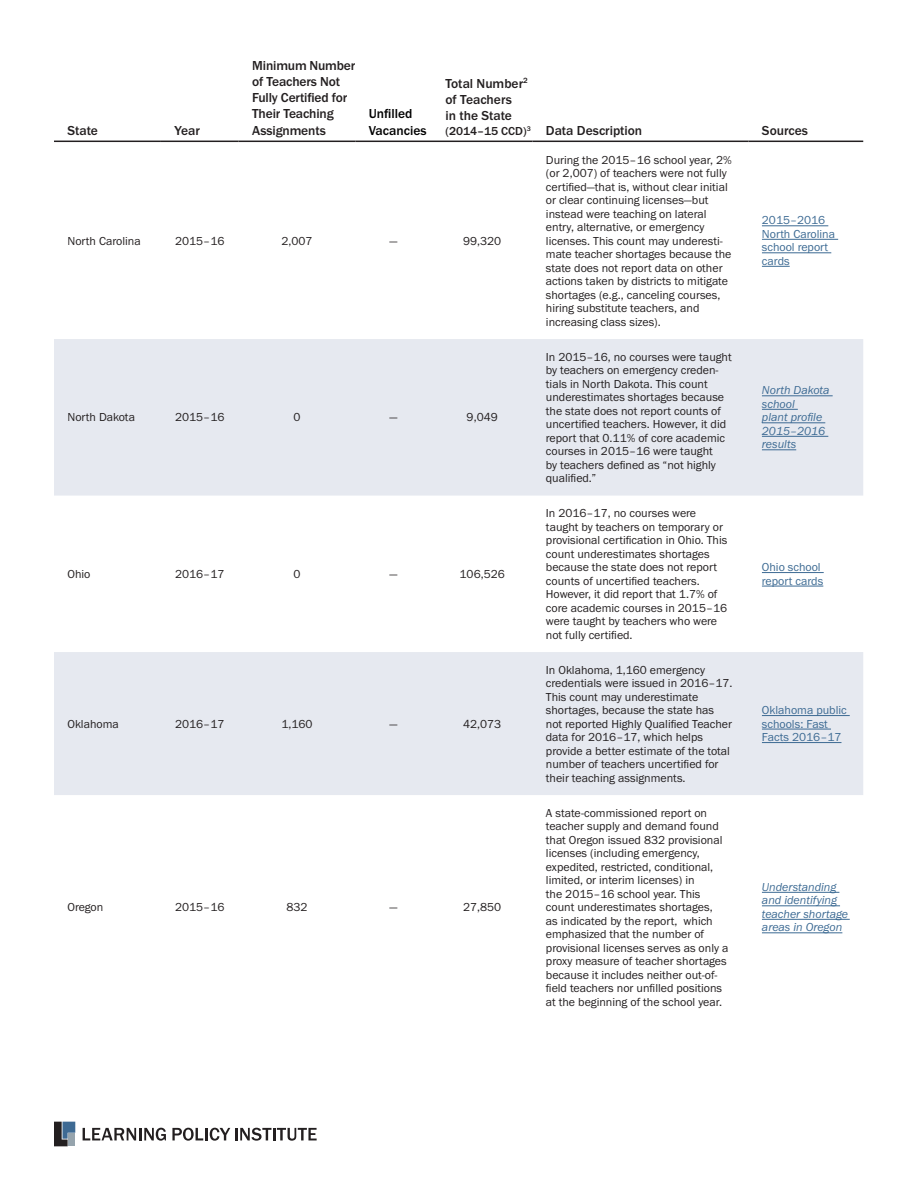
<style>
.page{position:relative;width:918px;height:1188px;background:#fff}
.page>*{position:absolute;margin:0;border:0;box-sizing:border-box;transform-origin:0 0}
.Table__Description{font:500 13.5px/16.2px "Franklin Gothic URW";letter-spacing:-.01em;color:#231f20}
.Table__Description-2{font:500 13.5px/16.2px "Franklin Gothic URW";color:#000}
.Table__Data_9_PT{font:12px/13.5px "Franklin Gothic URW Boo";color:#231f20}
.Table__Data_9_PT-2{font:12px/13.5px "Franklin Gothic URW Boo Ita";color:#3c6a93}
.Table__Data_9_PT-3{font:12px/13.5px "Franklin Gothic URW Boo";color:#3c6a93}
.Table__Description-3{font:500 12px "Franklin Gothic URW";color:#231f20}
</style>
<div class="page">
<svg style="left:83px;top:1128px;width:83px;height:13px"></svg>
<svg style="left:172px;top:1128px;width:145px;height:13px"></svg>
<svg style="left:54px;top:1122px;width:21px;height:24px"></svg>
<svg style="left:54px;top:339px;width:809px;height:456px;fill:#e6e9f0"></svg>
<hr style="left:54px;top:141px;width:107px;height:1px;background:#231f20">
<hr style="left:161px;top:141px;width:78px;height:1px;background:#231f20">
<hr style="left:239px;top:141px;width:116px;height:1px;background:#231f20">
<hr style="left:355px;top:141px;width:77px;height:1px;background:#231f20">
<hr style="left:432px;top:141px;width:100px;height:1px;background:#231f20">
<hr style="left:532px;top:141px;width:216px;height:1px;background:#231f20">
<hr style="left:748px;top:141px;width:115px;height:1px;background:#231f20">
<hr style="left:762px;top:225px;width:66px;height:1px;background:#3c6a93">
<hr style="left:762px;top:239px;width:76px;height:1px;background:#3c6a93">
<hr style="left:762px;top:252px;width:69px;height:1px;background:#3c6a93">
<svg style="left:762px;top:266px;width:28px;height:1px"></svg>
<hr style="left:762px;top:395px;width:71px;height:1px;background:#3c6a93">
<hr style="left:762px;top:409px;width:36px;height:1px;background:#3c6a93">
<hr style="left:762px;top:422px;width:63px;height:1px;background:#3c6a93">
<hr style="left:762px;top:436px;width:66px;height:1px;background:#3c6a93">
<hr style="left:762px;top:449px;width:34px;height:1px;background:#3c6a93">
<hr style="left:762px;top:572px;width:62px;height:1px;background:#3c6a93">
<hr style="left:762px;top:586px;width:61px;height:1px;background:#3c6a93">
<hr style="left:762px;top:715px;width:88px;height:1px;background:#3c6a93">
<hr style="left:762px;top:729px;width:69px;height:1px;background:#3c6a93">
<hr style="left:762px;top:742px;width:79px;height:1px;background:#3c6a93">
<hr style="left:762px;top:892px;width:77px;height:1px;background:#3c6a93">
<hr style="left:762px;top:905px;width:78px;height:1px;background:#3c6a93">
<hr style="left:762px;top:919px;width:88px;height:1px;background:#3c6a93">
<hr style="left:762px;top:932px;width:80px;height:1px;background:#3c6a93">
<p class="Table__Description" style="left:68px;top:122px;width:32px">State</p>
<p class="Table__Description" style="left:174px;top:122px;width:27px">Year</p>
<p class="Table__Description" style="left:252px;top:57px;width:105px">Minimum Number of Teachers Not<br>Fully Certified for<br>Their Teaching<br>Assignments</p>
<p class="Table__Description-2" style="left:369px;top:106px;width:59px">Unfilled<br>Vacancies</p>
<p class="Table__Description" style="left:446px;top:75px;width:84px">Total Number<sup>2 </sup>of Teachers<br>in the State</p>
<p class="Table__Description-3" style="left:446px;top:123px;width:87px">(2014–15 CCD)<sup>3</sup></p>
<p class="Table__Description" style="left:546px;top:122px;width:98px">Data Description</p>
<p class="Table__Description" style="left:762px;top:122px;width:48px">Sources</p>
<p class="Table__Data_9_PT" style="left:68px;top:234px;width:75px">North Carolina</p>
<p class="Table__Data_9_PT" style="left:175px;top:234px;width:51px">2015–16</p>
<p class="Table__Data_9_PT" style="left:281px;top:234px;width:33px">2,007</p>
<p class="Table__Data_9_PT" style="left:390px;top:234px;width:10px">—</p>
<p class="Table__Data_9_PT" style="left:463px;top:234px;width:40px">99,320</p>
<p class="Table__Data_9_PT" style="left:68px;top:410px;width:69px">North Dakota</p>
<p class="Table__Data_9_PT" style="left:175px;top:410px;width:51px">2015–16</p>
<p class="Table__Data_9_PT" style="left:293px;top:410px;width:9px">0</p>
<p class="Table__Data_9_PT" style="left:390px;top:410px;width:10px">—</p>
<p class="Table__Data_9_PT" style="left:467px;top:410px;width:33px">9,049</p>
<p class="Table__Data_9_PT" style="left:68px;top:567px;width:25px">Ohio</p>
<p class="Table__Data_9_PT" style="left:175px;top:567px;width:51px">2016–17</p>
<p class="Table__Data_9_PT" style="left:293px;top:567px;width:9px">0</p>
<p class="Table__Data_9_PT" style="left:390px;top:567px;width:10px">—</p>
<p class="Table__Data_9_PT" style="left:460px;top:567px;width:47px">106,526</p>
<p class="Table__Data_9_PT" style="left:68px;top:717px;width:53px">Oklahoma</p>
<p class="Table__Data_9_PT" style="left:175px;top:717px;width:51px">2016–17</p>
<p class="Table__Data_9_PT" style="left:281px;top:717px;width:33px">1,160</p>
<p class="Table__Data_9_PT" style="left:390px;top:717px;width:10px">—</p>
<p class="Table__Data_9_PT" style="left:463px;top:717px;width:40px">42,073</p>
<p class="Table__Data_9_PT" style="left:68px;top:900px;width:37px">Oregon</p>
<p class="Table__Data_9_PT" style="left:175px;top:900px;width:51px">2015–16</p>
<p class="Table__Data_9_PT" style="left:286px;top:900px;width:23px">832</p>
<p class="Table__Data_9_PT" style="left:390px;top:900px;width:10px">—</p>
<p class="Table__Data_9_PT" style="left:463px;top:900px;width:40px">27,850</p>
<p class="Table__Data_9_PT" style="left:546px;top:153px;width:187px">During the 2015–16 school year, 2% (or 2,007) of teachers were not fully certified—that is, without clear initial or clear continuing licenses—but instead were teaching on lateral entry, alternative, or emergency licenses. This count may underesti&shy;mate teacher shortages because the state does not report data on other actions taken by districts to mitigate shortages (e.g., canceling courses, hiring substitute teachers, and increasing class sizes).</p>
<p class="Table__Data_9_PT" style="left:546px;top:350px;width:187px">In 2015–16, no courses were taught by teachers on emergency creden&shy;tials in North Dakota. This count underestimates shortages because the state does not report counts of uncertified teachers. However, it did report that 0.11% of core academic courses in 2015–16 were taught<br>by teachers defined as “not highly qualified.”</p>
<p class="Table__Data_9_PT" style="left:546px;top:506px;width:183px">In 2016–17, no courses were taught by teachers on temporary or provisional certification in Ohio. This count underestimates shortages because the state does not report counts of uncertified teachers.<br>However, it did report that 1.7% of core academic courses in 2015–16 were taught by teachers who were not fully certified.</p>
<p class="Table__Data_9_PT" style="left:546px;top:663px;width:188px">In Oklahoma, 1,160 emergency credentials were issued in 2016–17.<br>This count may underestimate shortages, because the state has not reported Highly Qualified Teacher data for 2016–17, which helps provide a better estimate of the total number of teachers uncertified for their teaching assignments.</p>
<p class="Table__Data_9_PT" style="left:546px;top:806px;width:184px">A state-commissioned report on teacher supply and demand found that Oregon issued 832 provisional licenses (including emergency, expedited, restricted, conditional, limited, or interim licenses) in<br>the 2015–16 school year. This count underestimates shortages,<br>as indicated by the report, which emphasized that the number of provisional licenses serves as only a proxy measure of teacher shortages because it includes neither out-of&shy;field teachers nor unfilled positions at the beginning of the school year.</p>
<p class="Table__Data_9_PT-3" style="left:762px;top:213px;width:75px">2015–2016<br>North Carolina school report cards</p>
<p class="Table__Data_9_PT-2" style="left:762px;top:383px;width:69px">North Dakota school<br>plant profile<br>2015–2016 results</p>
<p class="Table__Data_9_PT-3" style="left:762px;top:560px;width:63px">Ohio school report cards</p>
<p class="Table__Data_9_PT-3" style="left:762px;top:703px;width:86px">Oklahoma public schools: Fast<br>Facts 2016–17</p>
<p class="Table__Data_9_PT-2" style="left:762px;top:880px;width:88px">Understanding and identifying teacher shortage areas in Oregon</p>
</div>
